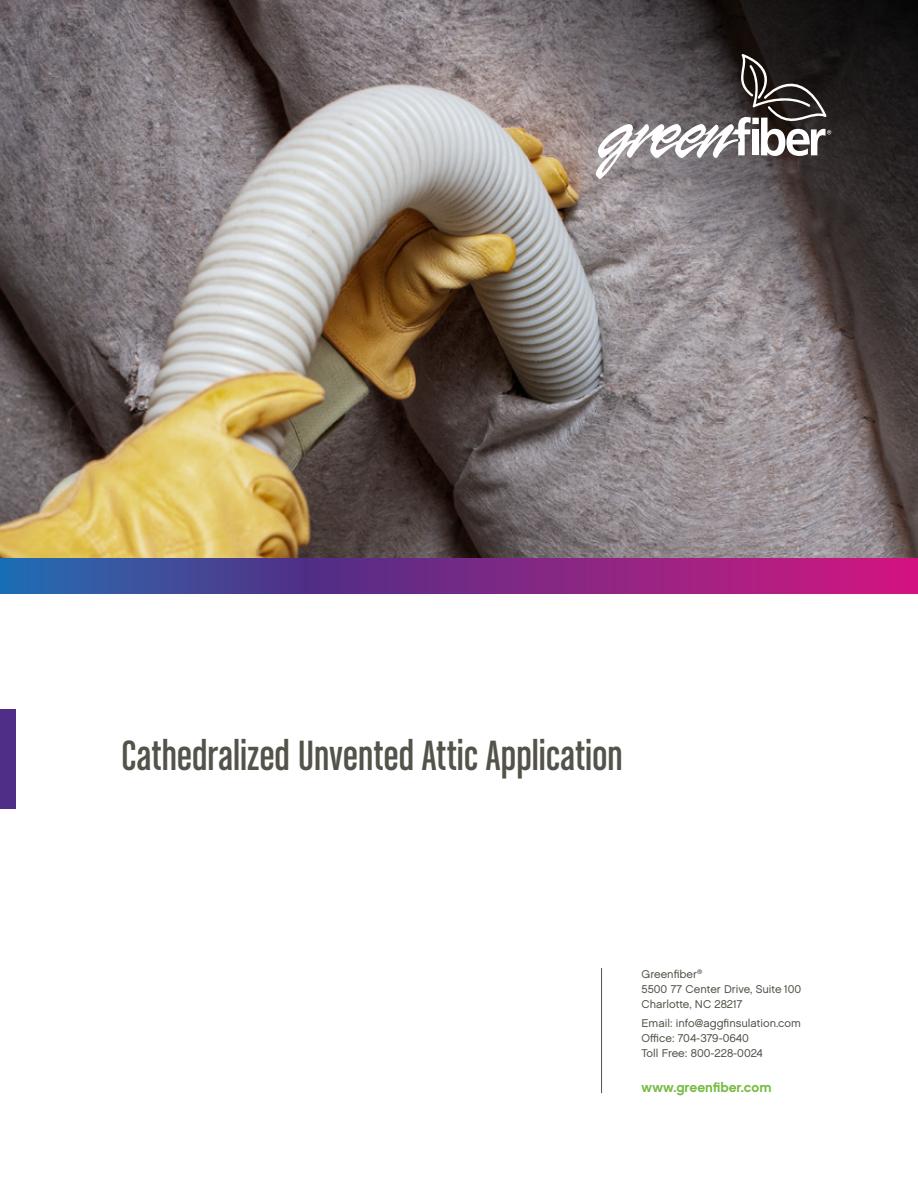
<style>
.page{position:relative;width:918px;height:1188px;background:#fff}
.page>*{position:absolute;margin:0;border:0;box-sizing:border-box;transform-origin:0 0}
.t1{font:45px "Chalet Comprime Cologne Sixty";letter-spacing:.005em;color:#54534a}
.t2{font:13.5px "Chalet New York Nineteen Sixty";color:#76bc43}
.t3{font:11.25px/15px "Chalet London Nineteen Sixty";color:#54534a}
</style>
<div class="page">
<img style="left:0;top:0;width:918px;height:559px">
<svg style="left:0;top:559px;width:918px;height:35px;background:#74328b"></svg>
<hr style="left:601px;top:968px;width:1px;height:125px;background:#54534a">
<div style="left:0;top:709px;width:15px;height:99px;background:#4f2e87"></div>
<svg style="left:398px;top:0;width:520px;height:486px;background:#766d6a"></svg>
<svg style="left:596px;top:54px;width:235px;height:125px;background:#706b6c"></svg>
<h1 class="t1" style="left:122px;top:731px;width:503px">Cathedralized Unvented Attic Application</h1>
<p class="t3" style="left:642px;top:966px;width:161px">Greenfiber<sup>®<br></sup>5500 77 Center Drive, Suite 100<br>Charlotte, NC 28217</p>
<p class="t3" style="left:642px;top:1016px;width:161px">Email: info@aggfinsulation.com<br>Office: 704-379-0640<br>Toll Free: 800-228-0024</p>
<p class="t2" style="left:642px;top:1079px;width:132px">www.greenfiber.com</p>
</div>
